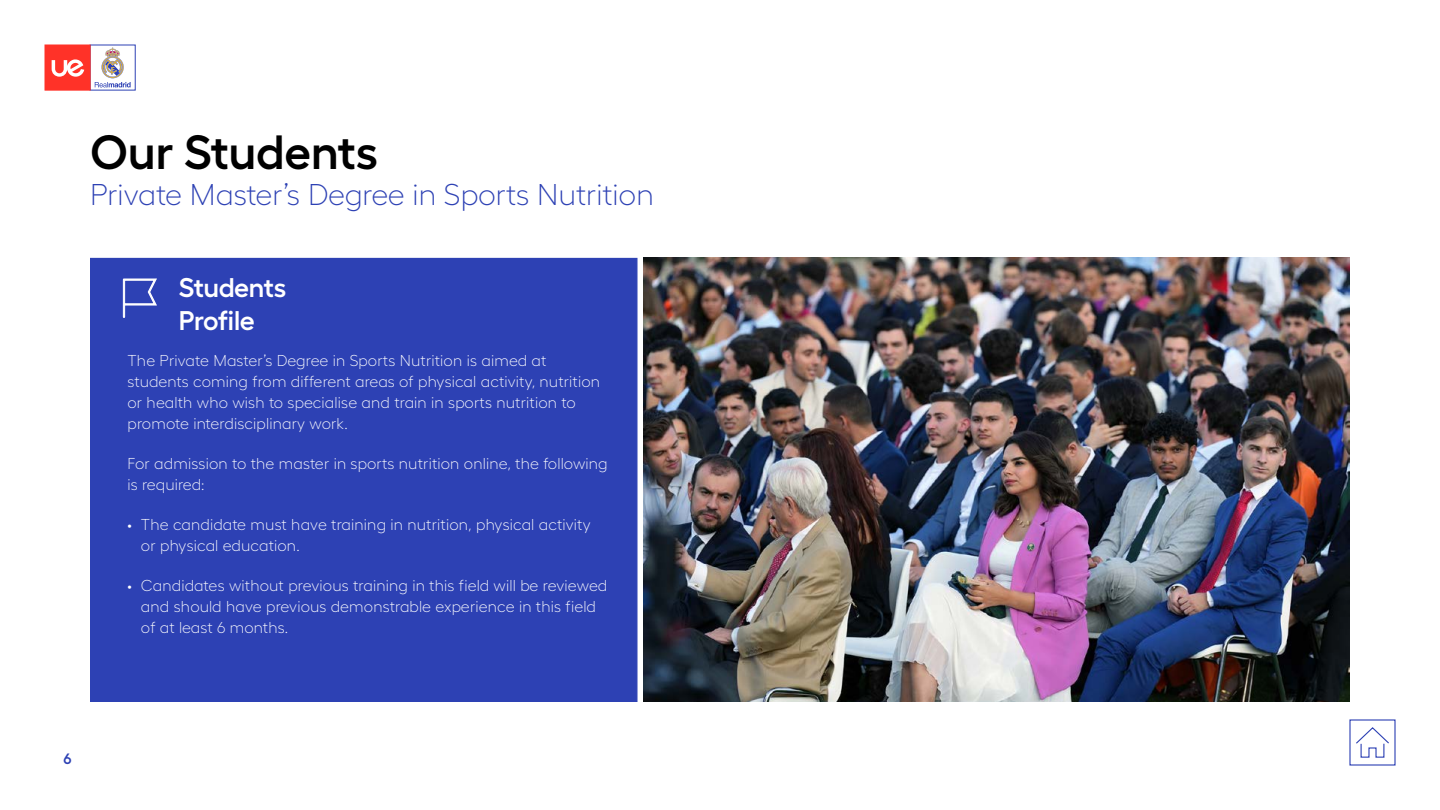
<style>
.page{position:relative;width:1440px;height:810px;background:#fff}
.page>*{position:absolute;margin:0;border:0;box-sizing:border-box;transform-origin:0 0}
.t1{font:600 48px "Hellix";color:#000}
.t2{font:300 30px "Hellix";color:#2d41b4}
.t3{font:600 27px/32.4px "Hellix";letter-spacing:-.02em;color:#fff}
.t4{font:300 15.75px/21px "Hellix";letter-spacing:.01em;color:#fff}
.t5{font:600 15px "Hellix";color:#2d41b4}
</style>
<div class="page">
<svg style="left:1349px;top:719px;width:47px;height:47px"></svg>
<div style="left:90px;top:258px;width:548px;height:444px;background:#2d41b4;border:1px solid #2d41b4"></div>
<svg style="left:123px;top:278px;width:34px;height:40px"></svg>
<img style="left:644px;top:258px;width:705px;height:444px">
<svg style="left:90px;top:45px;width:46px;height:45px"></svg>
<svg style="left:95px;top:47px;width:36px;height:40px"></svg>
<div style="left:45px;top:45px;width:45px;height:45px;background:#ff3228"></div>
<svg style="left:52px;top:59px;width:32px;height:18px"></svg>
<h1 class="t1" style="left:90px;top:114px;width:290px">Our Students</h1>
<h2 class="t2" style="left:90px;top:172px;width:566px">Private Master’s Degree in Sports Nutrition</h2>
<h3 class="t3" style="left:179px;top:269px;width:109px">Students<br>Profile</h3>
<p class="t4" style="left:128px;top:349px;width:474px">The Private Master’s Degree in Sports Nutrition is aimed at students coming from different areas of physical activity, nutrition or health who wish to specialise and train in sports nutrition to promote interdisciplinary work.</p>
<p class="t4" style="left:128px;top:452px;width:482px">For admission to the master in sports nutrition online, the following is required:</p>
<p class="t4" style="left:141px;top:512px;width:451px;text-indent:-13px">• The candidate must have training in nutrition, physical activity or physical education.</p>
<p class="t4" style="left:141px;top:573px;width:468px;text-indent:-13px">• Candidates without previous training in this field will be reviewed and should have previous demonstrable experience in this field of at least 6 months.</p>
<p class="t5" style="left:63px;top:747px;width:10px">6</p>
</div>
